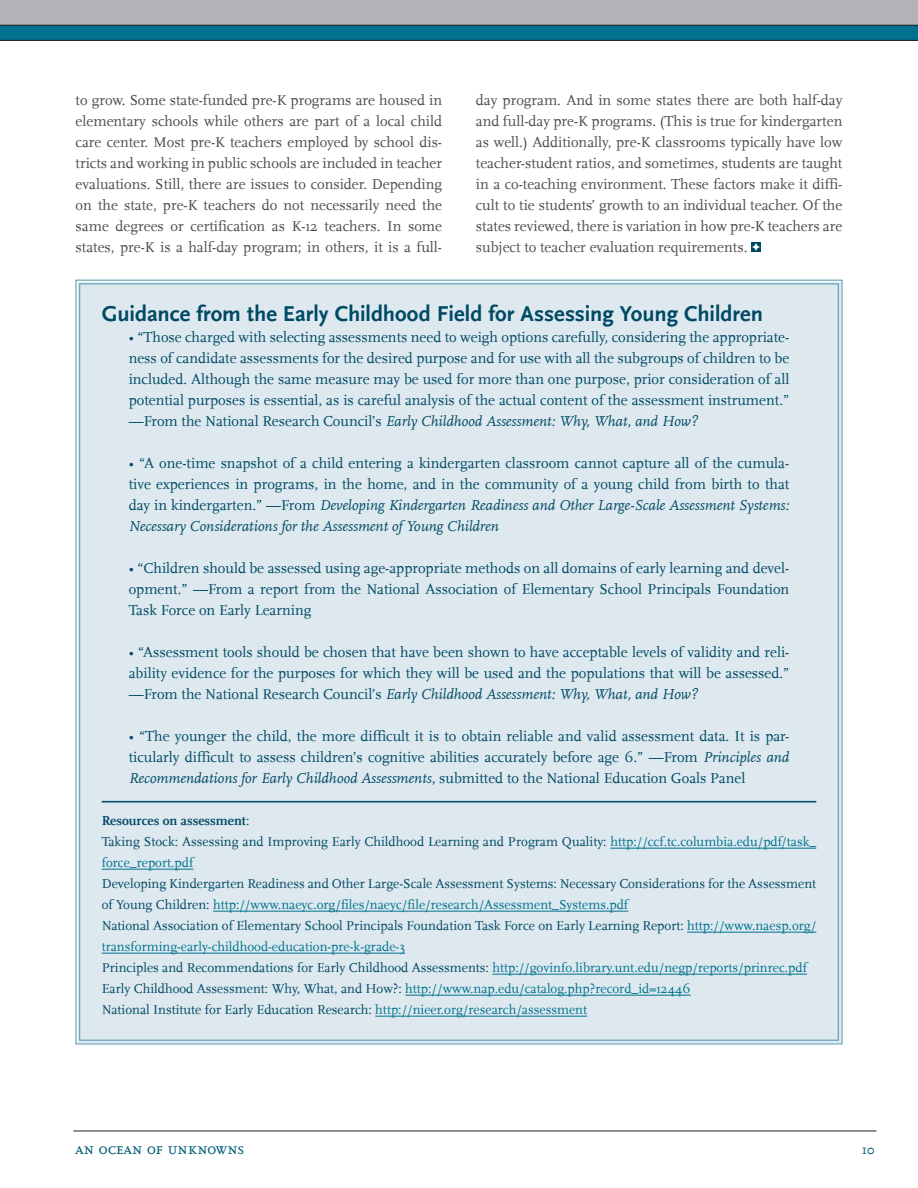
<style>
.page{position:relative;width:918px;height:1188px;background:#fff}
.page>*{position:absolute;margin:0;border:0;box-sizing:border-box;transform-origin:0 0}
.t1{font:700 22.5px "Scala Sans";color:#004964}
.t2{font:16.5px "Scala Caps";color:#005d79}
.t3{font:15px/21px "Scala";color:#004964;text-align:justify}
.t4{font:15px/21px "Scala";color:#4b4c4d;text-align:justify}
.t5{font:13.5px/21px "Scala";color:#004964}
.t6{font:13.5px "Scala Caps";color:#005d79}
.s1{font-style:italic}
.s2{font-weight:700}
.s3{color:#00718e}
</style>
<div class="page">
<hr style="left:74px;top:1131px;width:802px;height:1px;background:#231f20">
<div style="left:0;top:2px;width:918px;height:39px;background:#00718e"></div>
<div style="left:0;top:0;width:918px;height:26px;background:#b2b3b7"></div>
<hr style="left:0;top:40px;width:918px;height:1px;background:#231f20">
<hr style="left:0;top:25px;width:918px;height:1px;background:#231f20">
<div style="left:751px;top:242px;width:10px;height:10px;background:#004964"></div>
<svg style="left:752px;top:243px;width:8px;height:8px"></svg>
<div style="left:75px;top:279px;width:768px;height:766px;background:#dde9ef"></div>
<hr style="left:102px;top:801px;width:714px;height:1px;background:#004964">
<hr style="left:102px;top:802px;width:714px;height:1px;background:#004964">
<p class="t4" style="left:76px;top:90px;width:368px">to grow. Some state-funded pre-K programs are housed in elementary schools while others are part of a local child care center. Most pre-K teachers employed by school dis&shy;tricts and working in public schools are included in teacher evaluations. Still, there are issues to consider. Depending on the state, pre-K teachers do not necessarily need the same degrees or certification as K-12 teachers. In some states, pre-K is a half-day program; in others, it is a full-</p>
<p class="t4" style="left:476px;top:90px;width:368px">day program. And in some states there are both half-day and full-day pre-K programs. (This is true for kindergarten as well.) Additionally, pre-K classrooms typically have low teacher-student ratios, and sometimes, students are taught in a co-teaching environment. These factors make it diffi&shy;cult to tie students’ growth to an individual teacher. Of the states reviewed, there is variation in how pre-K teachers are subject to teacher evaluation requirements.</p>
<h1 class="t1" style="left:102px;top:301px;width:663px">Guidance from the Early Childhood Field for Assessing Young Children</h1>
<p class="t3" style="left:129px;top:327px;width:662px">• “Those charged with selecting assessments need to weigh options carefully, considering the appropriate&shy;ness of candidate assessments for the desired purpose and for use with all the subgroups of children to be included. Although the same measure may be used for more than one purpose, prior consideration of all potential purposes is essential, as is careful analysis of the actual content of the assessment instrument.” —From the National Research Council’s <span class="s1">Early Childhood Assessment: Why, What, and How?</span></p>
<p class="t3" style="left:129px;top:453px;width:662px">• “A one-time snapshot of a child entering a kindergarten classroom cannot capture all of the cumula&shy;tive experiences in programs, in the home, and in the community of a young child from birth to that day in kindergarten.” —From <span class="s1">Developing Kindergarten Readiness and Other Large-Scale Assessment Systems:<br>Necessary Considerations for the Assessment of Young Children</span></p>
<p class="t3" style="left:129px;top:558px;width:662px">• “Children should be assessed using age-appropriate methods on all domains of early learning and devel&shy;opment.” —From a report from the National Association of Elementary School Principals Foundation Task Force on Early Learning</p>
<p class="t3" style="left:129px;top:642px;width:662px">• “Assessment tools should be chosen that have been shown to have acceptable levels of validity and reli&shy;ability evidence for the purposes for which they will be used and the populations that will be assessed.” —From the National Research Council’s <span class="s1">Early Childhood Assessment: Why, What, and How?</span></p>
<p class="t3" style="left:129px;top:726px;width:662px">• “The younger the child, the more difficult it is to obtain reliable and valid assessment data. It is par&shy;ticularly difficult to assess children’s cognitive abilities accurately before age 6.” —From <span class="s1">Principles and Recommendations for Early Childhood Assessments</span>, submitted to the National Education Goals Panel</p>
<p class="t5" style="left:102px;top:810px;width:716px"><span class="s2">Resources on assessment</span>:<br>Taking Stock: Assessing and Improving Early Childhood Learning and Program Quality: <span class="s3">http://ccf.tc.columbia.edu/pdf/task_ force_report.pdf</span></p>
<p class="t5" style="left:102px;top:873px;width:716px">Developing Kindergarten Readiness and Other Large-Scale Assessment Systems: Necessary Considerations for the Assessment of Young Children: <span class="s3">http://www.naeyc.org/files/naeyc/file/research/Assessment_Systems.pdf<br></span>National Association of Elementary School Principals Foundation Task Force on Early Learning Report: <span class="s3">http://www.naesp.org/ transforming-early-childhood-education-pre-k-grade-3<br></span>Principles and Recommendations for Early Childhood Assessments: <span class="s3">http://govinfo.library.unt.edu/negp/reports/prinrec.pdf </span>Early Childhood Assessment: Why, What, and How?: <span class="s3">http://www.nap.edu/catalog.php?record_id=12446<br></span>National Institute for Early Education Research: <span class="s3">http://nieer.org/research/assessment</span></p>
<p class="t2" style="left:76px;top:1139px;width:170px">an ocean of unknowns</p>
<p class="t6" style="left:862px;top:1142px;width:15px">10</p>
</div>
